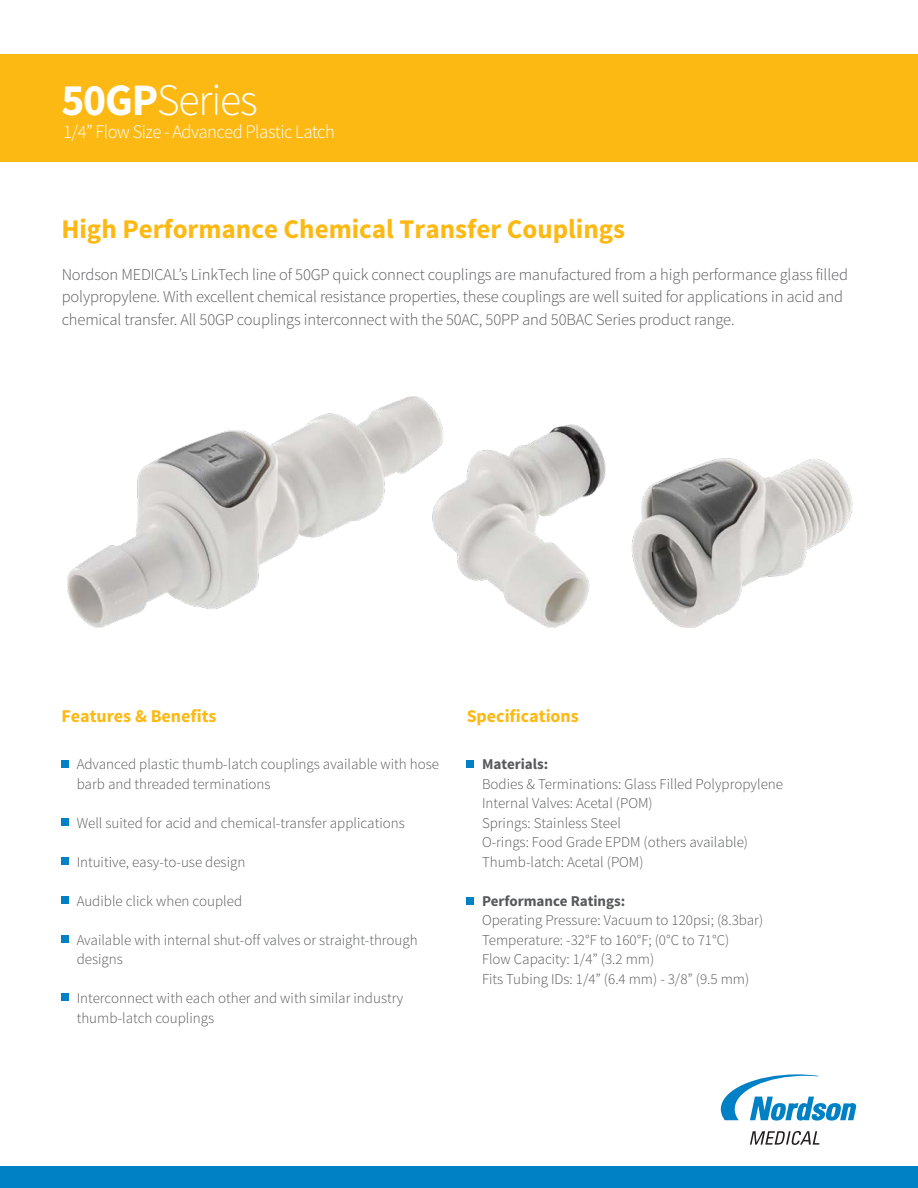
<style>
.page{position:relative;width:918px;height:1188px;background:#fff}
.page>*{position:absolute;margin:0;border:0;box-sizing:border-box;transform-origin:0 0}
.t1{font:300 45px "Source Sans Pro";letter-spacing:-.025em;color:#fff}
.t2{font:700 27px "Source Sans Pro";color:#fdb913}
.t3{font:300 19.2px "Source Sans Pro";letter-spacing:-.025em;color:#fff}
.t4{font:700 18px "Source Sans Pro";color:#fdb913}
.t5{font:300 16.5px/22.5px "Source Sans Pro";letter-spacing:-.01em;color:#58595b}
.t6{font:300 15px/19.5px "Source Sans Pro";color:#58595b}
.t7{font:700 15px "Source Sans Pro";color:#58595b}
.s1{font-weight:700}
</style>
<div class="page">
<div style="left:466px;top:897px;width:8px;height:8px;background:#0081c6"></div>
<div style="left:466px;top:760px;width:8px;height:7px;background:#0081c6"></div>
<div style="left:62px;top:935px;width:7px;height:8px;background:#0081c6"></div>
<div style="left:62px;top:896px;width:7px;height:8px;background:#0081c6"></div>
<div style="left:62px;top:857px;width:7px;height:8px;background:#0081c6"></div>
<div style="left:62px;top:994px;width:7px;height:7px;background:#0081c6"></div>
<div style="left:62px;top:818px;width:7px;height:8px;background:#0081c6"></div>
<div style="left:62px;top:760px;width:7px;height:7px;background:#0081c6"></div>
<svg style="left:750px;top:1131px;width:70px;height:14px"></svg>
<svg style="left:721px;top:1074px;width:135px;height:47px"></svg>
<div style="left:0;top:54px;width:918px;height:108px;background:#fdb913"></div>
<div style="left:0;top:1166px;width:918px;height:22px;background:#0081c6"></div>
<img style="left:67px;top:397px;width:785px;height:231px">
<h1 class="t1" style="left:61px;top:73px;width:198px"><span class="s1">50GP</span>Series</h1>
<p class="t3" style="left:63px;top:120px;width:273px">1/4” Flow Size - Advanced Plastic Latch</p>
<h2 class="t2" style="left:61px;top:212px;width:565px">High Performance Chemical Transfer Couplings</h2>
<p class="t5" style="left:62px;top:263px;width:788px">Nordson MEDICAL’s LinkTech line of 50GP quick connect couplings are manufactured from a high performance glass filled polypropylene. With excellent chemical resistance properties, these couplings are well suited for applications in acid and chemical transfer. All 50GP couplings interconnect with the 50AC, 50PP and 50BAC Series product range.</p>
<p class="t4" style="left:61px;top:705px;width:157px">Features &amp; Benefits</p>
<p class="t4" style="left:467px;top:705px;width:114px">Specifications</p>
<p class="t6" style="left:77px;top:755px;width:364px">Advanced plastic thumb-latch couplings available with hose barb and threaded terminations</p>
<p class="t6" style="left:77px;top:813px;width:330px">Well suited for acid and chemical-transfer applications</p>
<p class="t6" style="left:77px;top:852px;width:170px">Intuitive, easy-to-use design</p>
<p class="t6" style="left:77px;top:891px;width:167px">Audible click when coupled</p>
<p class="t6" style="left:77px;top:930px;width:343px">Available with internal shut-off valves or straight-through designs</p>
<p class="t6" style="left:77px;top:989px;width:328px">Interconnect with each other and with similar industry thumb-latch couplings</p>
<p class="t7" style="left:482px;top:754px;width:68px">Materials:</p>
<p class="t6" style="left:482px;top:774px;width:303px">Bodies &amp; Terminations: Glass Filled Polypropylene Internal Valves: Acetal (POM)<br>Springs: Stainless Steel<br>O-rings: Food Grade EPDM (others available)<br>Thumb-latch: Acetal (POM)</p>
<p class="t7" style="left:482px;top:891px;width:145px">Performance Ratings:</p>
<p class="t6" style="left:482px;top:910px;width:283px">Operating Pressure: Vacuum to 120psi; (8.3bar)<br>Temperature: -32°F to 160°F; (0°C to 71°C)<br>Flow Capacity: 1/4” (3.2 mm)<br>Fits Tubing IDs: 1/4” (6.4 mm) - 3/8” (9.5 mm)</p>
</div>
